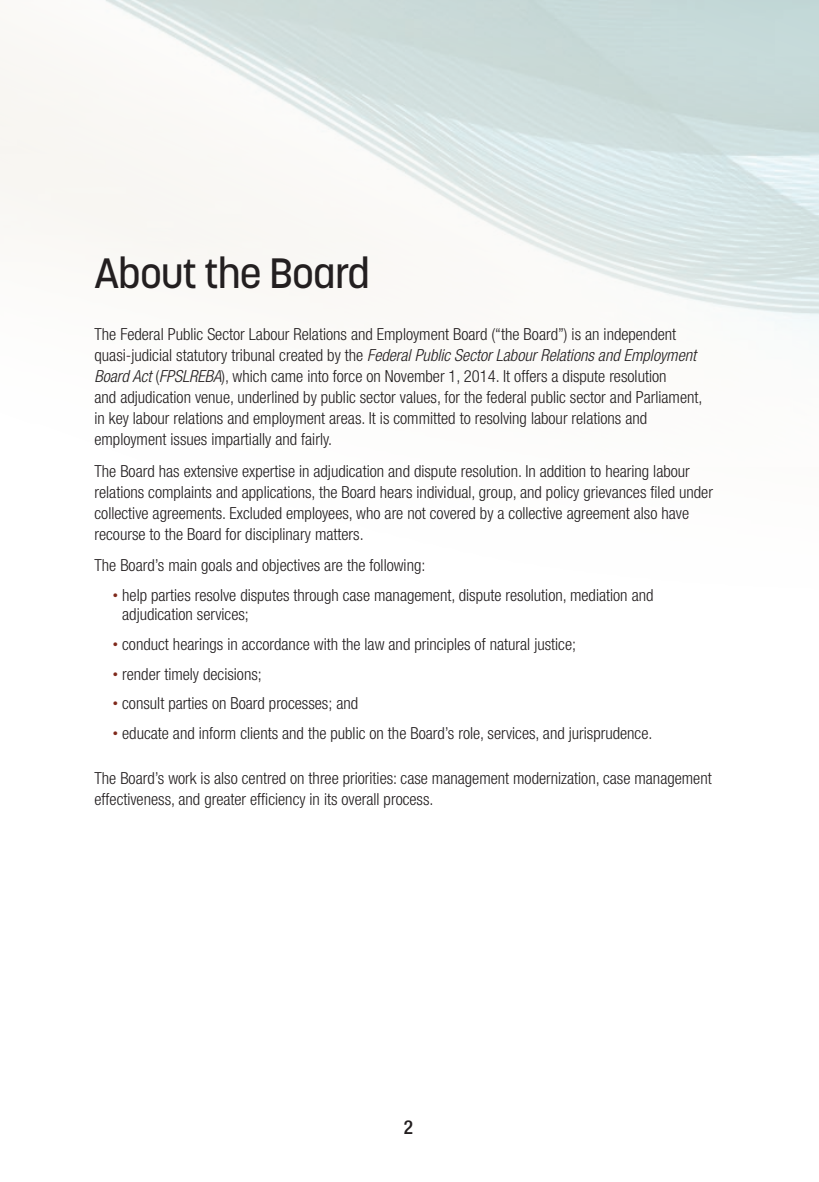
<style>
.page{position:relative;width:819px;height:1182px;background:#fff}
.page>*{position:absolute;margin:0;border:0;box-sizing:border-box;transform-origin:0 0}
.t1{font:500 42px "Korolev";letter-spacing:-.02em;color:#231f20}
.t2{font:500 condensed 19.25px "Helvetica Neue";color:#231f20}
.t3{font:300 condensed 16.62px/21px "Helvetica Neue LT Std";color:#231f20}
.s1{font-style:italic}
.s2{font-size:10.5px;color:#7f291b}
</style>
<div class="page">
<h1 class="t1" style="left:94px;top:246px;width:277px">About the Board</h1>
<p class="t3" style="left:94px;top:324px;width:610px">The Federal Public Sector Labour Relations and Employment Board (“the Board”) is an independent quasi-judicial statutory tribunal created by the <span class="s1">Federal Public Sector Labour Relations and Employment Board Act</span> (<span class="s1">FPSLREBA</span>), which came into force on November 1, 2014. It offers a dispute resolution<br>and adjudication venue, underlined by public sector values, for the federal public sector and Parliament, in key labour relations and employment areas. It is committed to resolving labour relations and employment issues impartially and fairly.</p>
<p class="t3" style="left:94px;top:460px;width:620px">The Board has extensive expertise in adjudication and dispute resolution. In addition to hearing labour relations complaints and applications, the Board hears individual, group, and policy grievances filed under collective agreements. Excluded employees, who are not covered by a collective agreement also have recourse to the Board for disciplinary matters.</p>
<p class="t3" style="left:94px;top:554px;width:332px">The Board’s main goals and objectives are the following:</p>
<p class="t3" style="left:122px;top:585px;width:533px;line-height:19.2px;text-indent:-9px"><span class="s2">•</span> help parties resolve disputes through case management, dispute resolution, mediation and adjudication services;</p>
<p class="t3" style="left:113px;top:633px;width:465px"><span class="s2">•</span> conduct hearings in accordance with the law and principles of natural justice;</p>
<p class="t3" style="left:113px;top:663px;width:150px"><span class="s2">•</span> render timely decisions;</p>
<p class="t3" style="left:113px;top:692px;width:247px"><span class="s2">•</span> consult parties on Board processes; and</p>
<p class="t3" style="left:113px;top:722px;width:541px"><span class="s2">•</span> educate and inform clients and the public on the Board’s role, services, and jurisprudence.</p>
<p class="t3" style="left:95px;top:767px;width:619px">The Board’s work is also centred on three priorities: case management modernization, case management effectiveness, and greater efficiency in its overall process.</p>
<p class="t2" style="left:404px;top:1115px;width:11px">2</p>
</div>
